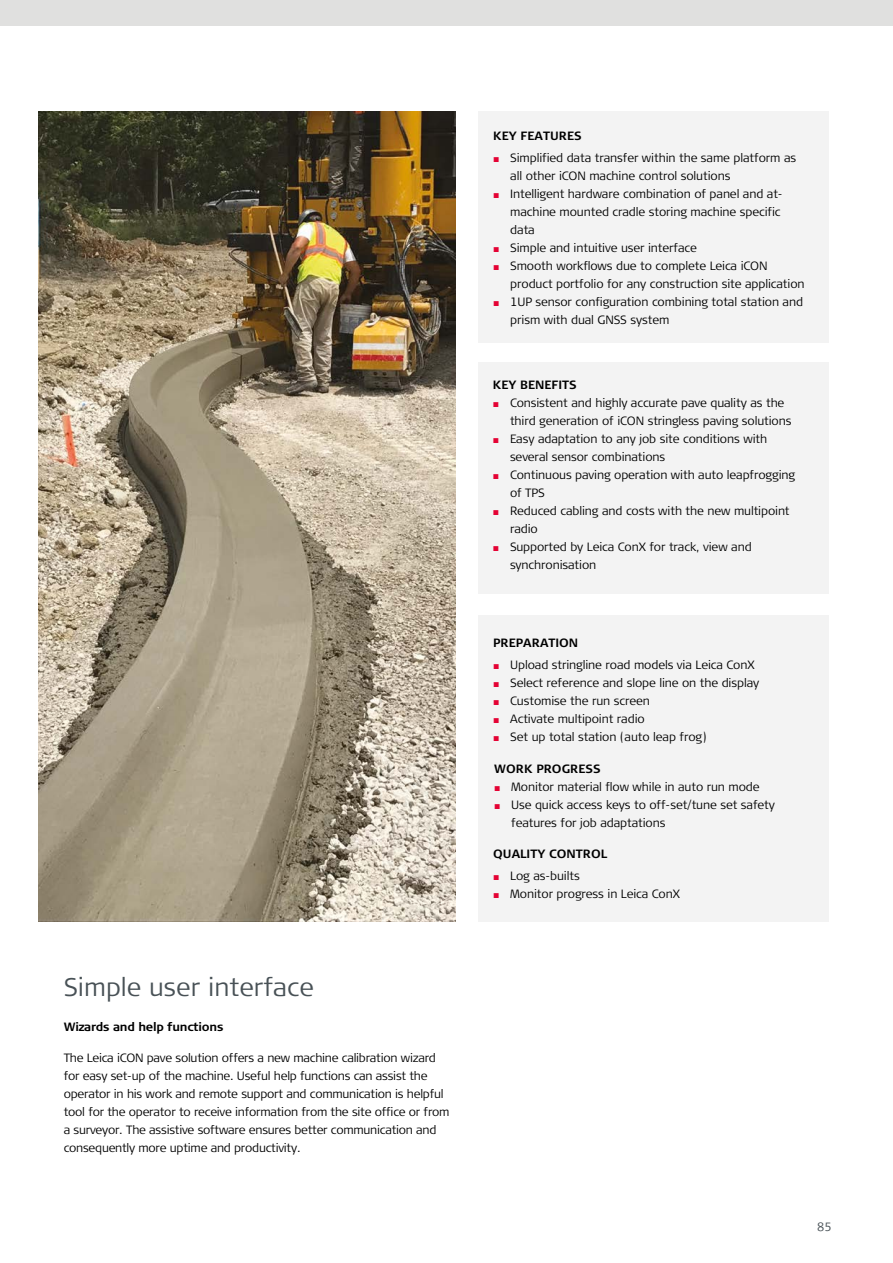
<style>
.page{position:relative;width:893px;height:1263px;background:#fff}
.page>*{position:absolute;margin:0;border:0;box-sizing:border-box;transform-origin:0 0}
.t1{font:300 25.5px "Signa Column";color:#485156}
.t2{font:300 12px/18px "Signa Column";letter-spacing:-.01em;color:#000}
.t3{font:700 12px "Signa Column";color:#000}
.t4{font:700 12px "Signa Column";letter-spacing:-.02em;color:#000}
.t5{font:300 12px "Signa Column";color:#485156}
.s1{font-family:"Arial";font-weight:400;font-size:10.5px;color:#e40234}
</style>
<div class="page">
<div style="left:0;top:0;width:893px;height:26px;background:#e0e0df"></div>
<img style="left:38px;top:112px;width:417px;height:810px">
<div style="left:478px;top:112px;width:351px;height:231px;background:#f3f3f3"></div>
<div style="left:478px;top:362px;width:351px;height:232px;background:#f3f3f3"></div>
<div style="left:478px;top:615px;width:351px;height:307px;background:#f3f3f3"></div>
<h1 class="t1" style="left:64px;top:971px;width:252px">Simple user interface</h1>
<p class="t4" style="left:64px;top:1019px;width:161px">Wizards and help functions</p>
<p class="t2" style="left:64px;top:1049px;width:387px">The Leica iCON pave solution offers a new machine calibration wizard for easy set-up of the machine. Useful help functions can assist the operator in his work and remote support and communication is helpful tool for the operator to receive information from the site office or from a surveyor. The assistive software ensures better communication and consequently more uptime and productivity.</p>
<p class="t3" style="left:493px;top:128px;width:90px">KEY FEATURES</p>
<p class="t2" style="left:510px;top:149px;width:287px;text-indent:-17px"><span class="s1">■</span> Simplified data transfer within the same platform as all other iCON machine control solutions</p>
<p class="t2" style="left:510px;top:185px;width:274px;text-indent:-17px"><span class="s1">■</span> Intelligent hardware combination of panel and at&shy;machine mounted cradle storing machine specific data</p>
<p class="t2" style="left:493px;top:239px;width:205px"><span class="s1">■</span> Simple and intuitive user interface</p>
<p class="t2" style="left:510px;top:257px;width:296px;text-indent:-17px"><span class="s1">■</span> Smooth workflows due to complete Leica iCON product portfolio for any construction site application</p>
<p class="t2" style="left:510px;top:293px;width:294px;text-indent:-17px"><span class="s1">■</span> 1UP sensor configuration combining total station and prism with dual GNSS system</p>
<p class="t3" style="left:493px;top:377px;width:85px">KEY BENEFITS</p>
<p class="t2" style="left:510px;top:394px;width:283px;text-indent:-17px"><span class="s1">■</span> Consistent and highly accurate pave quality as the third generation of iCON stringless paving solutions</p>
<p class="t2" style="left:510px;top:430px;width:259px;text-indent:-17px"><span class="s1">■</span> Easy adaptation to any job site conditions with several sensor combinations</p>
<p class="t2" style="left:510px;top:466px;width:287px;text-indent:-17px"><span class="s1">■</span> Continuous paving operation with auto leapfrogging of TPS</p>
<p class="t2" style="left:510px;top:502px;width:281px;text-indent:-17px"><span class="s1">■</span> Reduced cabling and costs with the new multipoint radio</p>
<p class="t2" style="left:510px;top:538px;width:243px;text-indent:-17px"><span class="s1">■</span> Supported by Leica ConX for track, view and synchronisation</p>
<p class="t3" style="left:493px;top:635px;width:86px">PREPARATION</p>
<p class="t2" style="left:493px;top:656px;width:263px"><span class="s1">■</span> Upload stringline road models via Leica ConX</p>
<p class="t2" style="left:493px;top:674px;width:267px"><span class="s1">■</span> Select reference and slope line on the display</p>
<p class="t2" style="left:493px;top:692px;width:158px"><span class="s1">■</span> Customise the run screen</p>
<p class="t2" style="left:493px;top:710px;width:153px"><span class="s1">■</span> Activate multipoint radio</p>
<p class="t2" style="left:493px;top:728px;width:215px"><span class="s1">■</span> Set up total station (auto leap frog)</p>
<p class="t3" style="left:494px;top:762px;width:108px">WORK PROGRESS</p>
<p class="t2" style="left:494px;top:778px;width:267px"><span class="s1">■</span> Monitor material flow while in auto run mode</p>
<p class="t2" style="left:511px;top:796px;width:265px;text-indent:-17px"><span class="s1">■</span> Use quick access keys to off-set/tune set safety features for job adaptations</p>
<p class="t3" style="left:493px;top:846px;width:115px">QUALITY CONTROL</p>
<p class="t2" style="left:493px;top:867px;width:88px"><span class="s1">■</span> Log as-builts</p>
<p class="t2" style="left:493px;top:885px;width:188px"><span class="s1">■</span> Monitor progress in Leica ConX</p>
<p class="t5" style="left:817px;top:1219px;width:16px">85</p>
</div>
